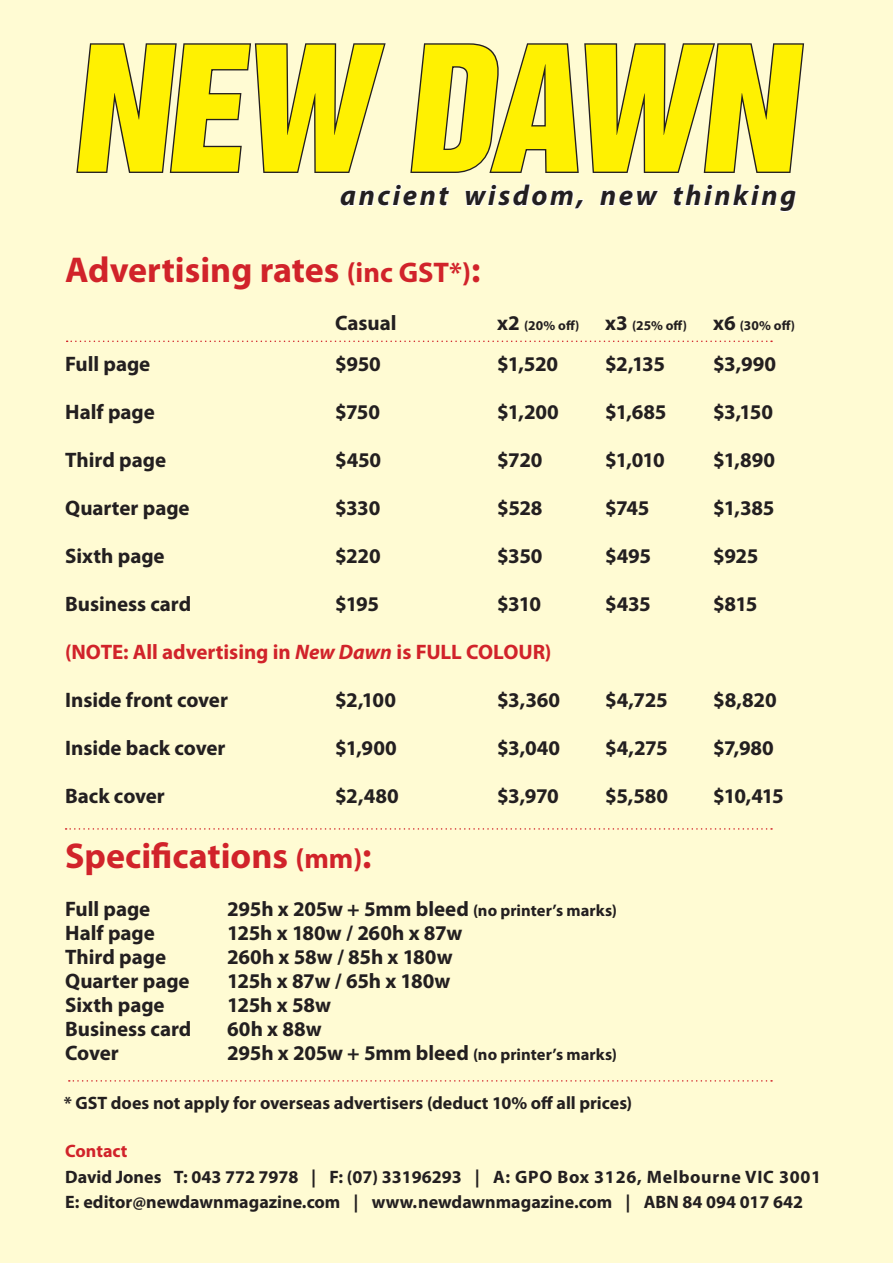
<style>
.page{position:relative;width:893px;height:1263px;background:#fffbd3}
.page>*{position:absolute;margin:0;border:0;box-sizing:border-box;transform-origin:0 0}
.t1{font:158.85px "Helvetica Inserat";color:#fff101}
.t2{font:700 36px "Myriad Pro";color:#d1232a}
.t3{font:italic 700 28.8px "Myriad Pro";letter-spacing:.09em;color:#231f20}
.t4{font:700 21px "Myriad Pro";letter-spacing:-.005em;color:#231f20}
.t5{font:700 21px "Myriad Pro";letter-spacing:-.005em;color:#d1232a}
.t6{font:700 18px/25.8px "Myriad Pro";color:#231f20}
.t7{font:700 18px "Myriad Pro";color:#d1232a}
.t8{font:700 13.5px "Myriad Pro";letter-spacing:.01em;color:#231f20}
.s1{font-size:28.5px}
.s2{font-size:21px}
.s3{font-style:italic}
.s4{font-size:16.5px}
</style>
<div class="page">
<svg style="left:67px;top:341px;width:705px;height:1px"></svg>
<svg style="left:66px;top:828px;width:706px;height:2px"></svg>
<svg style="left:69px;top:1080px;width:703px;height:2px"></svg>
<svg style="left:76px;top:43px;width:310px;height:130px"></svg>
<svg style="left:410px;top:43px;width:395px;height:130px"></svg>
<svg style="left:340px;top:184px;width:110px;height:23px"></svg>
<svg style="left:465px;top:184px;width:119px;height:26px"></svg>
<svg style="left:599px;top:190px;width:60px;height:16px"></svg>
<svg style="left:673px;top:184px;width:123px;height:28px"></svg>
<h1 class="t1" style="left:71px;top:14px;width:747px">NEW DAWN</h1>
<h3 class="t3" style="left:340px;top:180px;width:457px">ancient wisdom, new thinking</h3>
<h2 class="t2" style="left:65px;top:250px;width:417px">Advertising rates <span class="s1">(inc GST*)</span>:</h2>
<p class="t4" style="left:335px;top:311px;width:63px">Casual</p>
<p class="t8" style="left:497px;top:318px;width:299px"><span class="s2">x2</span> (20% off) <span class="s2">x3</span> (25% off) <span class="s2">x6</span> (30% off)</p>
<p class="t4" style="left:65px;top:352px;width:87px">Full page</p>
<p class="t4" style="left:335px;top:352px;width:47px">$950</p>
<p class="t4" style="left:497px;top:352px;width:62px">$1,520</p>
<p class="t4" style="left:605px;top:352px;width:61px">$2,135</p>
<p class="t4" style="left:713px;top:352px;width:64px">$3,990</p>
<p class="t4" style="left:65px;top:400px;width:91px">Half page</p>
<p class="t4" style="left:335px;top:400px;width:46px">$750</p>
<p class="t4" style="left:497px;top:400px;width:63px">$1,200</p>
<p class="t4" style="left:605px;top:400px;width:63px">$1,685</p>
<p class="t4" style="left:713px;top:400px;width:61px">$3,150</p>
<p class="t4" style="left:65px;top:448px;width:102px">Third page</p>
<p class="t4" style="left:335px;top:448px;width:48px">$450</p>
<p class="t4" style="left:497px;top:448px;width:47px">$720</p>
<p class="t4" style="left:605px;top:448px;width:61px">$1,010</p>
<p class="t4" style="left:713px;top:448px;width:63px">$1,890</p>
<p class="t4" style="left:65px;top:496px;width:126px">Quarter page</p>
<p class="t4" style="left:335px;top:496px;width:47px">$330</p>
<p class="t4" style="left:497px;top:496px;width:47px">$528</p>
<p class="t4" style="left:605px;top:496px;width:46px">$745</p>
<p class="t4" style="left:713px;top:496px;width:63px">$1,385</p>
<p class="t4" style="left:65px;top:544px;width:101px">Sixth page</p>
<p class="t4" style="left:335px;top:544px;width:47px">$220</p>
<p class="t4" style="left:497px;top:544px;width:47px">$350</p>
<p class="t4" style="left:605px;top:544px;width:48px">$495</p>
<p class="t4" style="left:713px;top:544px;width:47px">$925</p>
<p class="t4" style="left:65px;top:592px;width:128px">Business card</p>
<p class="t4" style="left:335px;top:592px;width:46px">$195</p>
<p class="t4" style="left:497px;top:592px;width:45px">$310</p>
<p class="t4" style="left:605px;top:592px;width:47px">$435</p>
<p class="t4" style="left:713px;top:592px;width:46px">$815</p>
<p class="t5" style="left:65px;top:640px;width:488px">(NOTE: All advertising in <span class="s3">New Dawn</span> is FULL COLOUR)</p>
<p class="t4" style="left:65px;top:688px;width:164px">Inside front cover</p>
<p class="t4" style="left:335px;top:688px;width:62px">$2,100</p>
<p class="t4" style="left:497px;top:688px;width:64px">$3,360</p>
<p class="t4" style="left:605px;top:688px;width:64px">$4,725</p>
<p class="t4" style="left:713px;top:688px;width:65px">$8,820</p>
<p class="t4" style="left:65px;top:736px;width:162px">Inside back cover</p>
<p class="t4" style="left:335px;top:736px;width:63px">$1,900</p>
<p class="t4" style="left:497px;top:736px;width:64px">$3,040</p>
<p class="t4" style="left:605px;top:736px;width:64px">$4,275</p>
<p class="t4" style="left:713px;top:736px;width:62px">$7,980</p>
<p class="t4" style="left:65px;top:784px;width:101px">Back cover</p>
<p class="t4" style="left:335px;top:784px;width:65px">$2,480</p>
<p class="t4" style="left:497px;top:784px;width:63px">$3,970</p>
<p class="t4" style="left:605px;top:784px;width:64px">$5,580</p>
<p class="t4" style="left:713px;top:784px;width:72px">$10,415</p>
<h2 class="t2" style="left:65px;top:836px;width:308px">Specifications <span class="s1">(mm)</span>:</h2>
<p class="t4" style="left:65px;top:897px;width:87px">Full page</p>
<p class="t4" style="left:227px;top:897px;width:391px">295h x 205w + 5mm bleed <span class="s4">(no printer’s marks)</span></p>
<p class="t4" style="left:65px;top:921px;width:91px">Half page</p>
<p class="t4" style="left:227px;top:921px;width:237px">125h x 180w / 260h x 87w</p>
<p class="t4" style="left:65px;top:945px;width:102px">Third page</p>
<p class="t4" style="left:227px;top:945px;width:227px">260h x 58w / 85h x 180w</p>
<p class="t4" style="left:65px;top:969px;width:126px">Quarter page</p>
<p class="t4" style="left:227px;top:969px;width:225px">125h x 87w / 65h x 180w</p>
<p class="t4" style="left:65px;top:993px;width:101px">Sixth page</p>
<p class="t4" style="left:227px;top:993px;width:105px">125h x 58w</p>
<p class="t4" style="left:65px;top:1017px;width:128px">Business card</p>
<p class="t4" style="left:227px;top:1017px;width:96px">60h x 88w</p>
<p class="t4" style="left:65px;top:1041px;width:55px">Cover</p>
<p class="t4" style="left:227px;top:1041px;width:391px">295h x 205w + 5mm bleed <span class="s4">(no printer’s marks)</span></p>
<p class="t6" style="left:64px;top:1091px;width:570px">* GST does not apply for overseas advertisers (deduct 10% off all prices)</p>
<p class="t7" style="left:65px;top:1140px;width:64px">Contact</p>
<p class="t6" style="left:65px;top:1164px;width:757px">David Jones T: 043 772 7978 | F: (07) 33196293 | A: GPO Box 3126, Melbourne VIC 3001<br>E: editor@newdawnmagazine.com | www.newdawnmagazine.com | ABN 84 094 017 642</p>
</div>
